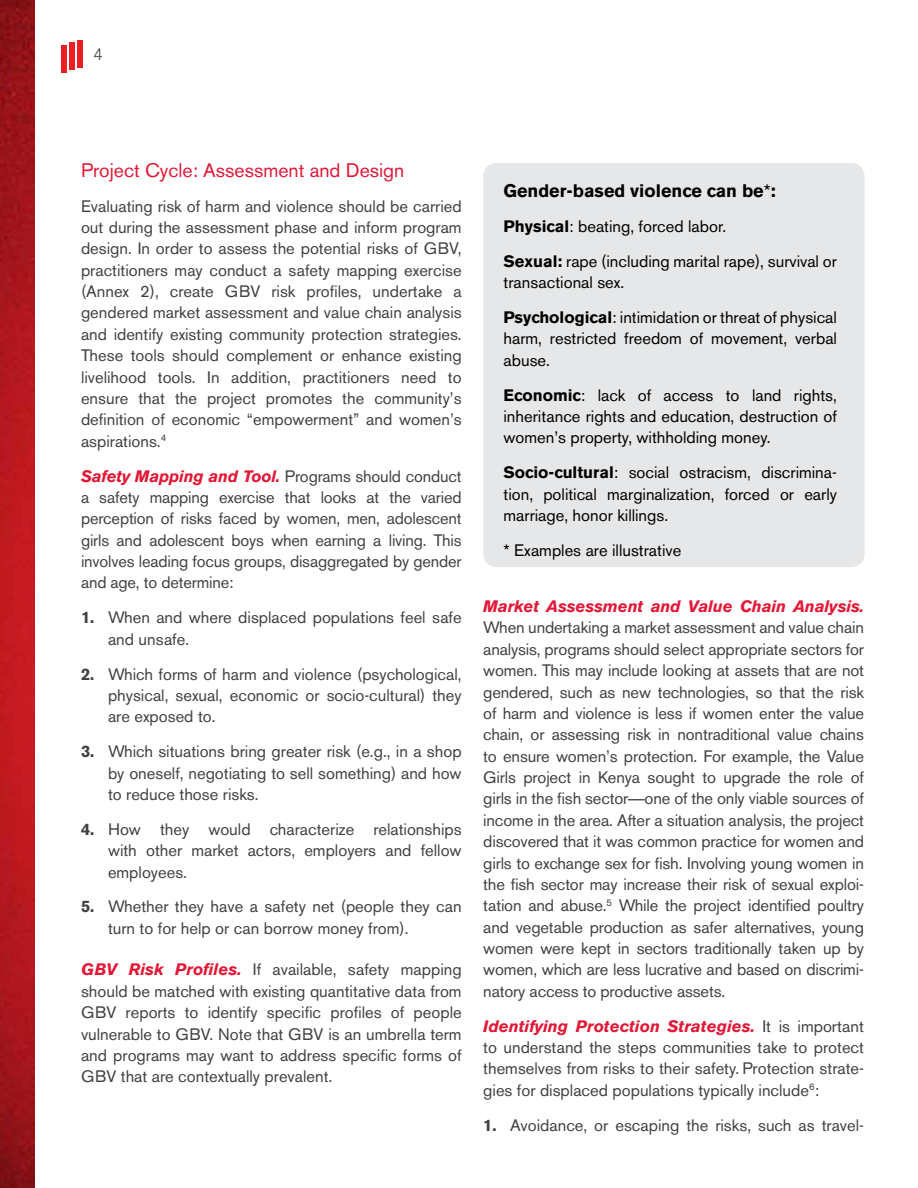
<style>
.page{position:relative;width:918px;height:1188px;background:#fff}
.page>*{position:absolute;margin:0;border:0;box-sizing:border-box;transform-origin:0 0}
.t1{font:19.5px "Akzidenz Grotesk BE";color:#e31837}
.t2{font:700 18px "Akzidenz Grotesk BE";color:#000}
.t3{font:16.5px/21.3px "Akzidenz Grotesk BE";color:#414042;text-align:justify}
.t4{font:16.5px/21.3px "Akzidenz Grotesk BE";color:#000}
.t5{font:italic 700 16.5px "Akzidenz Grotesk BE";letter-spacing:-.01em;color:#e31837}
.t6{font:300 16.5px "Akzidenz Grotesk BE";color:#414042}
.s1{font-weight:700;font-style:italic;color:#e31837}
.s2{font-weight:700}
.s3{font-weight:400}
.s4{font-family:"Arial"}
</style>
<div class="page">
<img style="left:0;top:0;width:34px;height:1188px">
<div style="left:69px;top:42px;width:6px;height:28px;background:#ed1d24"></div>
<div style="left:62px;top:45px;width:5px;height:28px;background:#ed1d24"></div>
<div style="left:77px;top:40px;width:6px;height:28px;background:#ed1d24"></div>
<div style="left:483px;top:163px;width:382px;height:404px;background:#e6e7e8;border-radius:14px"></div>
<p class="t6" style="left:93px;top:45px;width:11px">4</p>
<p class="t1" style="left:81px;top:158px;width:325px">Project Cycle: Assessment and Design</p>
<p class="t3" style="left:81px;top:195px;width:382px">Evaluating risk of harm and violence should be carried out during the assessment phase and inform program design. In order to assess the potential risks of GBV, practitioners may conduct a safety mapping exercise (Annex 2), create GBV risk profiles, undertake a gendered market assessment and value chain analysis and identify existing community protection strategies.<br>These tools should complement or enhance existing livelihood tools. In addition, practitioners need to ensure that the project promotes the community’s definition of economic “empowerment” and women’s aspirations.<sup>4</sup></p>
<p class="t3" style="left:81px;top:465px;width:382px"><span class="s1">Safety Mapping and Tool.</span> Programs should conduct a safety mapping exercise that looks at the varied perception of risks faced by women, men, adolescent girls and adolescent boys when earning a living. This involves leading focus groups, disaggregated by gender and age, to determine:</p>
<p class="t3" style="left:108px;top:607px;width:355px;text-indent:-27px"><span class="s2">1.</span> When and where displaced populations feel safe and unsafe.</p>
<p class="t3" style="left:108px;top:663px;width:355px;text-indent:-27px"><span class="s2">2.</span> Which forms of harm and violence (psychological, physical, sexual, economic or socio-cultural) they are exposed to.</p>
<p class="t3" style="left:108px;top:741px;width:355px;text-indent:-27px"><span class="s2">3.</span> Which situations bring greater risk (e.g., in a shop by oneself, negotiating to sell something) and how to reduce those risks.</p>
<p class="t3" style="left:108px;top:818px;width:355px;text-indent:-27px"><span class="s2">4.</span> How they would characterize relationships with other market actors, employers and fellow employees.</p>
<p class="t3" style="left:108px;top:896px;width:355px;text-indent:-27px"><span class="s2">5.</span> Whether they have a safety net (people they can turn to for help or can borrow money from).</p>
<p class="t3" style="left:81px;top:959px;width:382px"><span class="s1">GBV Risk Profiles.</span> If available, safety mapping should be matched with existing quantitative data from GBV reports to identify specific profiles of people vulnerable to GBV. Note that GBV is an umbrella term and programs may want to address specific forms of GBV that are contextually prevalent.</p>
<p class="t2" style="left:504px;top:180px;width:274px">Gender-based violence can be<span class="s3">*</span>:</p>
<p class="t4" style="left:504px;top:209px;width:335px;line-height:34.8px"><span class="s2">Physical</span>: beating, forced labor.<br><span class="s2">Sexual:</span> rape (including marital rape), survival or</p>
<p class="t4" style="left:504px;top:265px;width:335px;line-height:34.8px">transactional sex.<br><span class="s2">Psychological</span>: intimidation or threat of physical</p>
<p class="t4" style="left:504px;top:328px;width:335px">harm, restricted freedom of movement, verbal abuse.</p>
<p class="t4" style="left:504px;top:384px;width:335px;text-align:justify"><span class="s2">Economic</span>: lack of access to land rights, inheritance rights and education, destruction of women’s property, withholding money.</p>
<p class="t4" style="left:504px;top:462px;width:335px;text-align:justify"><span class="s2">Socio-cultural</span>: social ostracism, discrimina&shy;tion, political marginalization, forced or early marriage, honor killings.</p>
<p class="t4" style="left:504px;top:539px;width:179px">* Examples are illustrative</p>
<p class="t5" style="left:483px;top:596px;width:382px">Market Assessment and Value Chain Analysis.</p>
<p class="t3" style="left:483px;top:617px;width:382px">When undertaking a market assessment and value chain analysis, programs should select appropriate sectors for women. This may include looking at assets that are not gendered, such as new technologies, so that the risk of harm and violence is less if women enter the value chain, or assessing risk in nontraditional value chains to ensure women’s protection. For example, the Value Girls project in Kenya sought to upgrade the role of girls in the fish sector<span class="s4">—</span>one of the only viable sources of income in the area. After a situation analysis, the project discovered that it was common practice for women and girls to exchange sex for fish. Involving young women in the fish sector may increase their risk of sexual exploi&shy;tation and abuse.<sup>5</sup> While the project identified poultry and vegetable production as safer alternatives, young women were kept in sectors traditionally taken up by women, which are less lucrative and based on discrimi&shy;natory access to productive assets.</p>
<p class="t3" style="left:483px;top:1015px;width:382px"><span class="s1">Identifying Protection Strategies.</span> It is important to understand the steps communities take to protect themselves from risks to their safety. Protection strate&shy;gies for displaced populations typically include<sup>6</sup>:</p>
<p class="t3" style="left:483px;top:1114px;width:382px"><span class="s2">1.</span> Avoidance, or escaping the risks, such as travel-</p>
</div>
